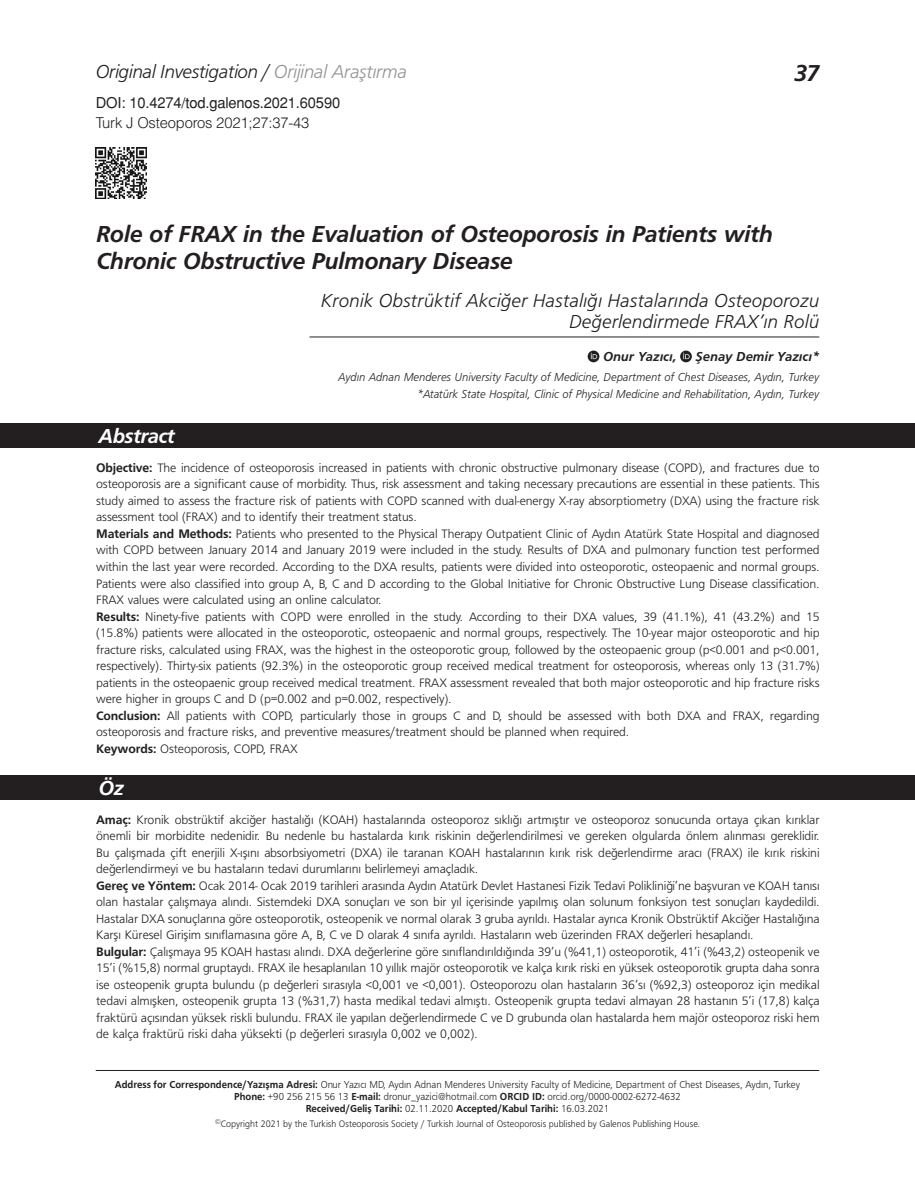
<style>
.page{position:relative;width:915px;height:1191px;background:#fff}
.page>*{position:absolute;margin:0;border:0;box-sizing:border-box;transform-origin:0 0}
._1__BASLIK{font:24px/27px "Frugal Bold Italic Tr";letter-spacing:-.015em;color:#231f20}
.t1{font:21px "Frugal Bold Italic Tr";letter-spacing:-.025em;color:#fff}
._2__BASLIK{font:19.5px/21px "Frugal Italic Tr";color:#231f20;text-align:right}
._2__BASLIK-2{font:19.5px "Frugal Italic Tr";letter-spacing:-.025em;color:#231f20}
.t2{font:15px "Helvetica Normal Tr";letter-spacing:-.01em;color:#231f20}
.SAYFA_NO{font:15px "Helvetica Light Normal Tr";letter-spacing:-.01em;color:#231f20}
.YAZARLAR{font:13.5px "Frugal Bold Italic Tr";color:#231f20}
.OZET{font:12.75px/16.5px "Frugal Normal Tr";letter-spacing:-.01em;color:#231f20;text-align:justify}
.KURUM{font:12px "Frugal Italic Tr";color:#231f20;scale:.95 1}
.t3{font:10.5px "Frugal Normal Tr";color:#231f20;scale:.95 1}
.t4{font:10.5px "Frugal Bold Tr";color:#231f20;scale:.95 1}
.t5{font:9.75px "Frugal Normal Tr";color:#231f20;scale:.95 1}
.s1{color:#939598}
.s2{font-family:"Frugal Bold Tr"}
.s3{font-family:"Frugal Normal Tr"}
</style>
<div class="page">
<div style="left:0;top:774px;width:914px;height:25px;background:#231f20"></div>
<div style="left:0;top:423px;width:914px;height:25px;background:#231f20"></div>
<hr style="left:309px;top:336px;width:510px;height:1px;background:#231f20">
<svg style="left:587px;top:350px;width:12px;height:12px"></svg>
<svg style="left:590px;top:353px;width:7px;height:6px"></svg>
<svg style="left:680px;top:350px;width:11px;height:12px"></svg>
<svg style="left:683px;top:353px;width:6px;height:6px"></svg>
<img style="left:96px;top:147px;width:51px;height:51px">
<hr style="left:96px;top:1070px;width:723px;height:1px;background:#231f20">
<p class="_2__BASLIK-2" style="left:96px;top:60px;width:313px">Original Investigation / <span class="s1">Orijinal Araştırma</span></p>
<p class="_1__BASLIK" style="left:793px;top:59px;width:27px">37</p>
<p class="t2" style="left:96px;top:94px;width:246px">DOI: 10.4274/tod.galenos.2021.60590</p>
<p class="SAYFA_NO" style="left:96px;top:113px;width:215px">Turk J Osteoporos 2021;27:37-43</p>
<p class="_1__BASLIK" style="left:96px;top:220px;width:678px">Role of FRAX in the Evaluation of Osteoporosis in Patients with<br>Chronic Obstructive Pulmonary Disease</p>
<p class="_2__BASLIK" style="left:321px;top:290px;width:499px">Kronik Obstrüktif Akciğer Hastalığı Hastalarında Osteoporozu<br>Değerlendirmede FRAX’ın Rolü</p>
<p class="YAZARLAR" style="left:603px;top:349px;width:75px">Onur Yazıcı,</p>
<p class="YAZARLAR" style="left:695px;top:349px;width:125px">Şenay Demir Yazıcı*</p>
<p class="KURUM" style="left:338px;top:370px;width:507px">Aydın Adnan Menderes University Faculty of Medicine, Department of Chest Diseases, Aydın, Turkey</p>
<p class="KURUM" style="left:417px;top:388px;width:424px">*Atatürk State Hospital, Clinic of Physical Medicine and Rehabilitation, Aydın, Turkey</p>
<p class="t1" style="left:98px;top:423px;width:78px">Abstract</p>
<p class="OZET" style="left:96px;top:459px;width:724px"><span class="s2">Objective:</span> The incidence of osteoporosis increased in patients with chronic obstructive pulmonary disease (COPD), and fractures due to osteoporosis are a significant cause of morbidity. Thus, risk assessment and taking necessary precautions are essential in these patients. This study aimed to assess the fracture risk of patients with COPD scanned with dual-energy X-ray absorptiometry (DXA) using the fracture risk assessment tool (FRAX) and to identify their treatment status.</p>
<p class="OZET" style="left:96px;top:525px;width:724px"><span class="s2">Materials and Methods:</span> Patients who presented to the Physical Therapy Outpatient Clinic of Aydın Atatürk State Hospital and diagnosed with COPD between January 2014 and January 2019 were included in the study. Results of DXA and pulmonary function test performed within the last year were recorded. According to the DXA results, patients were divided into osteoporotic, osteopaenic and normal groups.<br>Patients were also classified into group A, B, C and D according to the Global Initiative for Chronic Obstructive Lung Disease classification.<br>FRAX values were calculated using an online calculator.</p>
<p class="OZET" style="left:96px;top:608px;width:724px"><span class="s2">Results:</span> Ninety-five patients with COPD were enrolled in the study. According to their DXA values, 39 (41.1%), 41 (43.2%) and 15 (15.8%) patients were allocated in the osteoporotic, osteopaenic and normal groups, respectively. The 10-year major osteoporotic and hip fracture risks, calculated using FRAX, was the highest in the osteoporotic group, followed by the osteopaenic group (p&lt;0.001 and p&lt;0.001, respectively). Thirty-six patients (92.3%) in the osteoporotic group received medical treatment for osteoporosis, whereas only 13 (31.7%) patients in the osteopaenic group received medical treatment. FRAX assessment revealed that both major osteoporotic and hip fracture risks were higher in groups C and D (p=0.002 and p=0.002, respectively).</p>
<p class="OZET" style="left:96px;top:707px;width:724px"><span class="s2">Conclusion:</span> All patients with COPD, particularly those in groups C and D, should be assessed with both DXA and FRAX, regarding osteoporosis and fracture risks, and preventive measures/treatment should be planned when required.</p>
<p class="OZET" style="left:96px;top:740px;width:203px"><span class="s2">Keywords:</span> Osteoporosis, COPD, FRAX</p>
<p class="t1" style="left:98px;top:775px;width:27px">Öz</p>
<p class="OZET" style="left:96px;top:811px;width:724px"><span class="s2">Amaç:</span> Kronik obstrüktif akciğer hastalığı (KOAH) hastalarında osteoporoz sıklığı artmıştır ve osteoporoz sonucunda ortaya çıkan kırıklar önemli bir morbidite nedenidir. Bu nedenle bu hastalarda kırık riskinin değerlendirilmesi ve gereken olgularda önlem alınması gereklidir.<br>Bu çalışmada çift enerjili X-ışını absorbsiyometri (DXA) ile taranan KOAH hastalarının kırık risk değerlendirme aracı (FRAX) ile kırık riskini değerlendirmeyi ve bu hastaların tedavi durumlarını belirlemeyi amaçladık.</p>
<p class="OZET" style="left:96px;top:877px;width:724px"><span class="s2">Gereç ve Yöntem:</span> Ocak 2014- Ocak 2019 tarihleri arasında Aydın Atatürk Devlet Hastanesi Fizik Tedavi Polikliniği’ne başvuran ve KOAH tanısı olan hastalar çalışmaya alındı. Sistemdeki DXA sonuçları ve son bir yıl içerisinde yapılmış olan solunum fonksiyon test sonuçları kaydedildi.<br>Hastalar DXA sonuçlarına göre osteoporotik, osteopenik ve normal olarak 3 gruba ayrıldı. Hastalar ayrıca Kronik Obstrüktif Akciğer Hastalığına Karşı Küresel Girişim sınıflamasına göre A, B, C ve D olarak 4 sınıfa ayrıldı. Hastaların web üzerinden FRAX değerleri hesaplandı.</p>
<p class="OZET" style="left:96px;top:943px;width:724px"><span class="s2">Bulgular:</span> Çalışmaya 95 KOAH hastası alındı. DXA değerlerine göre sınıflandırıldığında 39’u (%41,1) osteoporotik, 41’i (%43,2) osteopenik ve 15’i (%15,8) normal gruptaydı. FRAX ile hesaplanılan 10 yıllık majör osteoporotik ve kalça kırık riski en yüksek osteoporotik grupta daha sonra ise osteopenik grupta bulundu (p değerleri sırasıyla &lt;0,001 ve &lt;0,001). Osteoporozu olan hastaların 36’sı (%92,3) osteoporoz için medikal tedavi almışken, osteopenik grupta 13 (%31,7) hasta medikal tedavi almıştı. Osteopenik grupta tedavi almayan 28 hastanın 5’i (17,8) kalça fraktürü açısından yüksek riskli bulundu. FRAX ile yapılan değerlendirmede C ve D grubunda olan hastalarda hem majör osteoporoz riski hem de kalça fraktürü riski daha yüksekti (p değerleri sırasıyla 0,002 ve 0,002).</p>
<p class="t3" style="left:115px;top:1078px;width:722px"><span class="s2">Address for Correspondence/Yaz›flma Adresi:</span> Onur Yazıcı MD, Aydın Adnan Menderes University Faculty of Medicine, Department of Chest Diseases, Aydın, Turkey</p>
<p class="t3" style="left:234px;top:1090px;width:471px"><span class="s2">Phone:</span> +90 256 215 56 13 <span class="s2">E-mail:</span> dronur_yazici@hotmail.com <span class="s2">ORCID ID:</span> orcid.org/0000-0002-6272-4632</p>
<p class="t4" style="left:305px;top:1102px;width:321px">Received/Geliş Tarihi: <span class="s3">02.11.2020</span> Accepted/Kabul Tarihi: <span class="s3">16.03.2021</span></p>
<p class="t5" style="left:215px;top:1118px;width:511px"><sup>©</sup>Copyright 2021 by the Turkish Osteoporosis Society / Turkish Journal of Osteoporosis published by Galenos Publishing House.</p>
</div>
